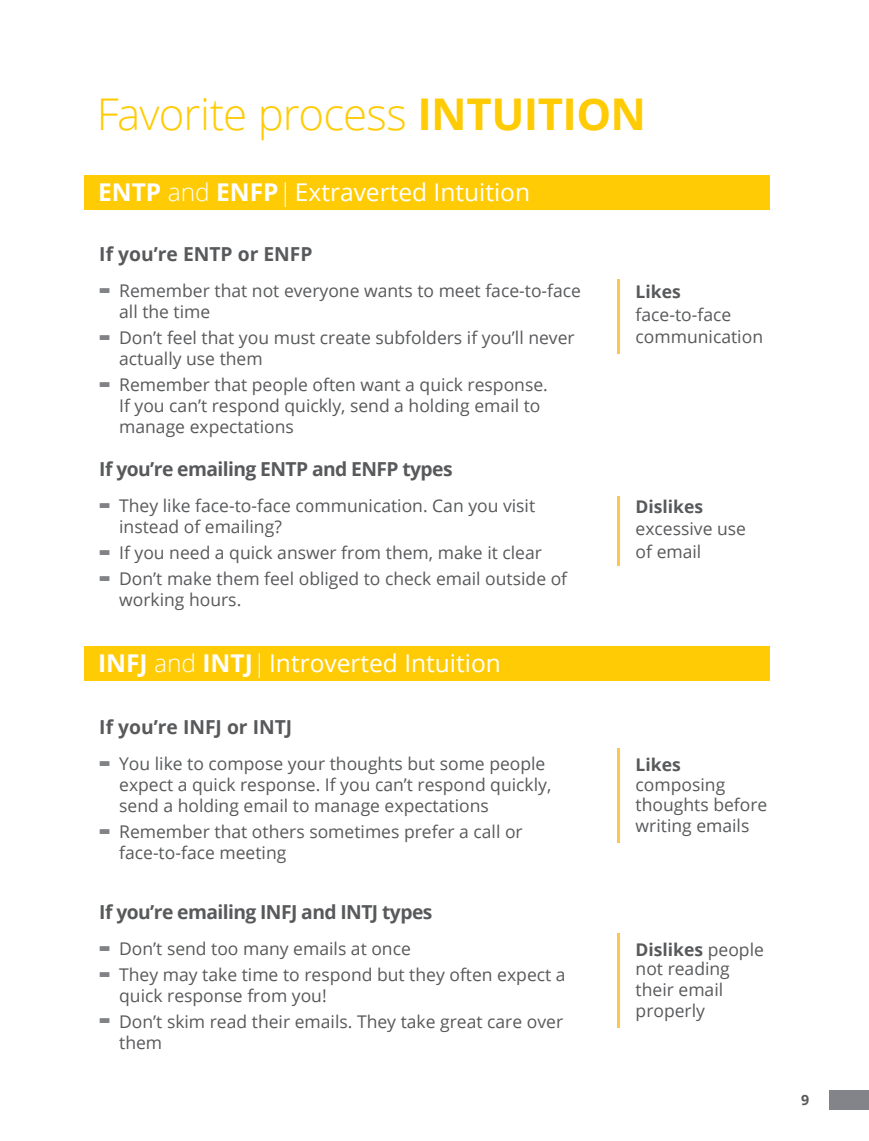
<style>
.page{position:relative;width:869px;height:1141px;background:#fff}
.page>*{position:absolute;margin:0;border:0;box-sizing:border-box;transform-origin:0 0}
.t1{font:300 43.75px "Open Sans";letter-spacing:-.015em;color:#ffcb05}
.t2{font:24.5px "Open Sans";color:#fff}
.t3{font:700 19.25px "Open Sans";letter-spacing:-.03em;color:#58595b}
.t4{font:700 19.25px "Open Sans";color:#58595b}
.t5{font:17.5px/21px "Open Sans";color:#58595b}
.t6{font:700 17.5px "Open Sans";color:#58595b}
.t7{font:700 14.17px "Open Sans";color:#58595b}
.s1{font-weight:700}
.s2{font-weight:300}
.s3{font-weight:800;font-size:31.5px;color:#808285}
</style>
<div class="page">
<div style="left:828px;top:1090px;width:40px;height:20px;background:#828489"></div>
<div style="left:84px;top:175px;width:685px;height:35px;background:#ffcb05"></div>
<div style="left:84px;top:646px;width:685px;height:35px;background:#ffcb05"></div>
<hr style="left:617px;top:496px;width:2px;height:69px;background:#ffc64e">
<hr style="left:617px;top:749px;width:2px;height:94px;background:#ffc64e">
<hr style="left:617px;top:933px;width:2px;height:95px;background:#ffc64e">
<hr style="left:617px;top:279px;width:2px;height:74px;background:#ffc64e">
<h1 class="t1" style="left:97px;top:84px;width:550px">Favorite process <span class="s1">INTUITION</span></h1>
<h2 class="t2" style="left:98px;top:175px;width:433px"><span class="s1">ENTP</span> <span class="s2">and</span> <span class="s1">ENFP</span><span class="s2">|</span>Extraverted Intuition</h2>
<p class="t4" style="left:99px;top:241px;width:215px">If you’re ENTP or ENFP</p>
<p class="t5" style="left:119px;top:280px;width:463px;text-indent:-20px"><span class="s3">-</span> Remember that not everyone wants to meet face-to-face all the time</p>
<p class="t5" style="left:119px;top:327px;width:457px;text-indent:-20px"><span class="s3">-</span> Don’t feel that you must create subfolders if you’ll never actually use them</p>
<p class="t5" style="left:119px;top:374px;width:430px;text-indent:-20px"><span class="s3">-</span> Remember that people often want a quick response.<br>If you can’t respond quickly, send a holding email to manage expectations</p>
<p class="t3" style="left:99px;top:456px;width:354px">If you’re emailing ENTP and ENFP types</p>
<p class="t5" style="left:119px;top:495px;width:417px;text-indent:-20px"><span class="s3">-</span> They like face-to-face communication. Can you visit instead of emailing?</p>
<p class="t5" style="left:99px;top:542px;width:444px"><span class="s3">-</span> If you need a quick answer from them, make it clear</p>
<p class="t5" style="left:119px;top:568px;width:449px;text-indent:-20px"><span class="s3">-</span> Don’t make them feel obliged to check email outside of working hours.</p>
<h2 class="t2" style="left:98px;top:646px;width:404px"><span class="s1">INFJ</span> <span class="s2">and</span> <span class="s1">INTJ</span><span class="s2">|</span>Introverted Intuition</h2>
<p class="t4" style="left:99px;top:714px;width:194px">If you’re INFJ or INTJ</p>
<p class="t5" style="left:119px;top:753px;width:433px;text-indent:-20px"><span class="s3">-</span> You like to compose your thoughts but some people expect a quick response. If you can’t respond quickly, send a holding email to manage expectations</p>
<p class="t5" style="left:119px;top:821px;width:405px;text-indent:-20px"><span class="s3">-</span> Remember that others sometimes prefer a call or face-to-face meeting</p>
<p class="t3" style="left:99px;top:898px;width:334px">If you’re emailing INFJ and INTJ types</p>
<p class="t5" style="left:99px;top:937px;width:313px"><span class="s3">-</span> Don’t send too many emails at once</p>
<p class="t5" style="left:119px;top:963px;width:448px;text-indent:-20px"><span class="s3">-</span> They may take time to respond but they often expect a quick response from you!</p>
<p class="t5" style="left:119px;top:1010px;width:445px;text-indent:-20px"><span class="s3">-</span> Don’t skim read their emails. They take great care over them</p>
<p class="t6" style="left:635px;top:279px;width:47px">Likes</p>
<p class="t5" style="left:635px;top:302px;width:129px;line-height:22.8px">face-to-face communication</p>
<p class="t6" style="left:635px;top:494px;width:69px">Dislikes</p>
<p class="t5" style="left:635px;top:517px;width:112px;line-height:22.8px">excessive use of email</p>
<p class="t6" style="left:635px;top:752px;width:47px">Likes</p>
<p class="t5" style="left:635px;top:774px;width:133px">composing thoughts before writing emails</p>
<p class="t5" style="left:635px;top:939px;width:130px;line-height:19.2px"><span class="s1">Dislikes</span> people not reading</p>
<p class="t5" style="left:635px;top:979px;width:89px">their email properly</p>
<p class="t7" style="left:800px;top:1090px;width:10px">9</p>
</div>
